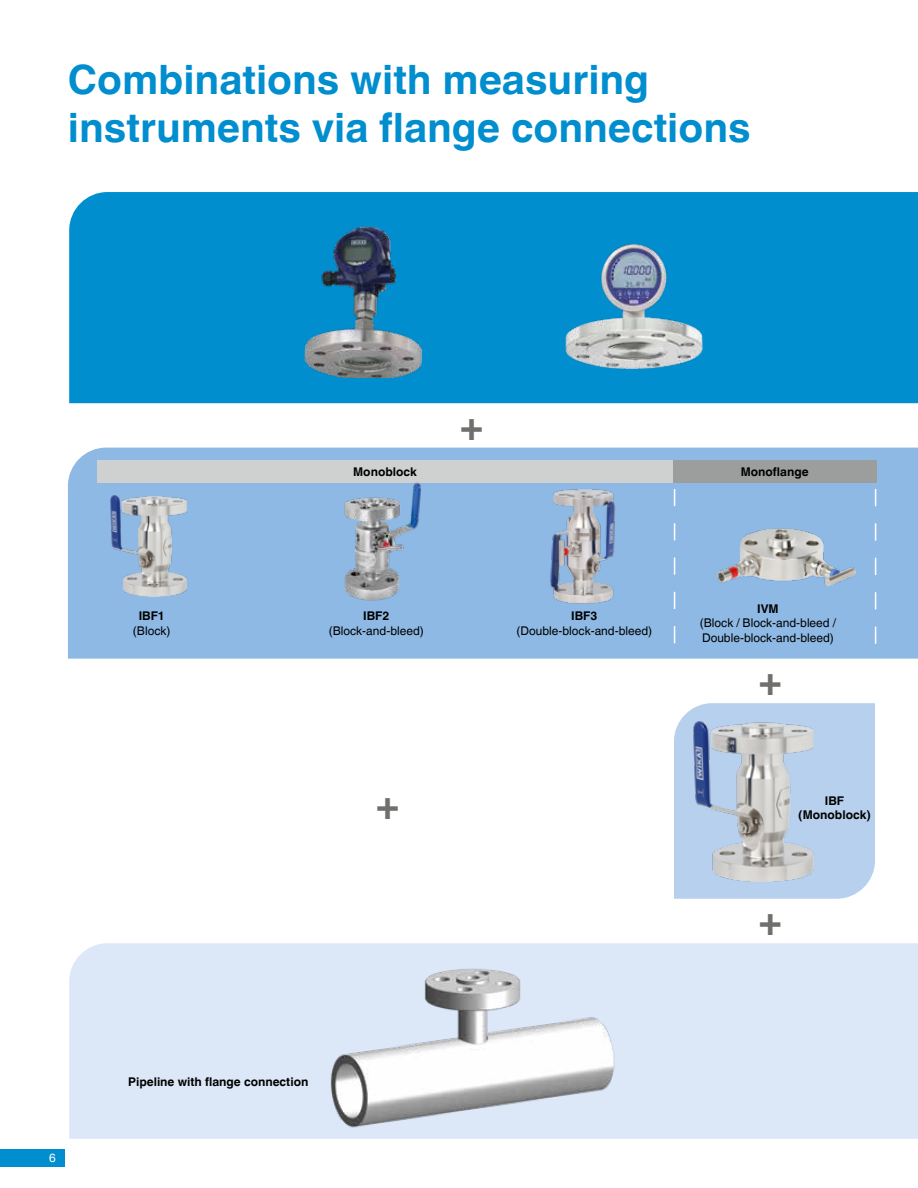
<style>
.page{position:relative;width:918px;height:1188px;background:#fff}
.page>*{position:absolute;margin:0;border:0;box-sizing:border-box;transform-origin:0 0}
.t1{font:700 40.5px/48.6px "Helvetica World";color:#008ecf}
.t2{font:700 40.5px "Helvetica World";color:#6f6f6e}
.t3{font:12px/14.4px "Helvetica World";color:#000}
.t4{font:700 12px/14.4px "Helvetica World";color:#000;text-align:center}
.t5{font:12px "Helvetica World";color:#fff}
</style>
<div class="page">
<div style="left:69px;top:192px;width:849px;height:211px;background:#008ecf"></div>
<div style="left:68px;top:448px;width:850px;height:211px;background:#8eb9e4"></div>
<div style="left:674px;top:703px;width:201px;height:196px;background:#b7d0ee"></div>
<div style="left:69px;top:943px;width:849px;height:196px;background:#dce7f7"></div>
<div style="left:97px;top:460px;width:576px;height:23px;background:#cfd0d0"></div>
<div style="left:673px;top:460px;width:204px;height:23px;background:#9c9d9d"></div>
<svg style="left:674px;top:489px;width:1px;height:154px"></svg>
<svg style="left:875px;top:489px;width:1px;height:155px"></svg>
<img style="left:110px;top:493px;width:79px;height:104px">
<img style="left:343px;top:482px;width:79px;height:121px">
<img style="left:304px;top:224px;width:119px;height:153px">
<img style="left:563px;top:241px;width:140px;height:128px">
<img style="left:546px;top:484px;width:72px;height:122px">
<img style="left:714px;top:527px;width:142px;height:60px">
<img style="left:291px;top:956px;width:362px;height:181px">
<img style="left:691px;top:719px;width:125px;height:164px">
<div style="left:0;top:1149px;width:64px;height:17px;background:#008ecf"></div>
<h1 class="t1" style="left:68px;top:55px;width:684px">Combinations with measuring instruments via flange connections</h1>
<p class="t5" style="left:49px;top:1151px;width:8px">6</p>
<p class="t4" style="left:139px;top:609px;width:28px">IBF1</p>
<p class="t3" style="left:133px;top:623px;width:39px">(Block)</p>
<h1 class="t2" style="left:460px;top:402px;width:25px">+</h1>
<p class="t4" style="left:353px;top:464px;width:65px">Monoblock</p>
<p class="t4" style="left:741px;top:464px;width:69px">Monoflange</p>
<p class="t4" style="left:363px;top:609px;width:28px">IBF2</p>
<p class="t3" style="left:329px;top:623px;width:97px">(Block-and-bleed)</p>
<h1 class="t2" style="left:376px;top:782px;width:25px">+</h1>
<p class="t4" style="left:571px;top:609px;width:28px">IBF3</p>
<p class="t3" style="left:516px;top:623px;width:137px">(Double-block-and-bleed)</p>
<p class="t4" style="left:757px;top:601px;width:23px">IVM</p>
<p class="t3" style="left:700px;top:616px;width:138px">(Block / Block-and-bleed /<br>Double-block-and-bleed)</p>
<h1 class="t2" style="left:758px;top:658px;width:25px">+</h1>
<p class="t4" style="left:798px;top:794px;width:74px">IBF (Monoblock)</p>
<h1 class="t2" style="left:758px;top:898px;width:25px">+</h1>
<p class="t4" style="left:128px;top:1075px;width:182px">Pipeline with flange connection</p>
</div>
